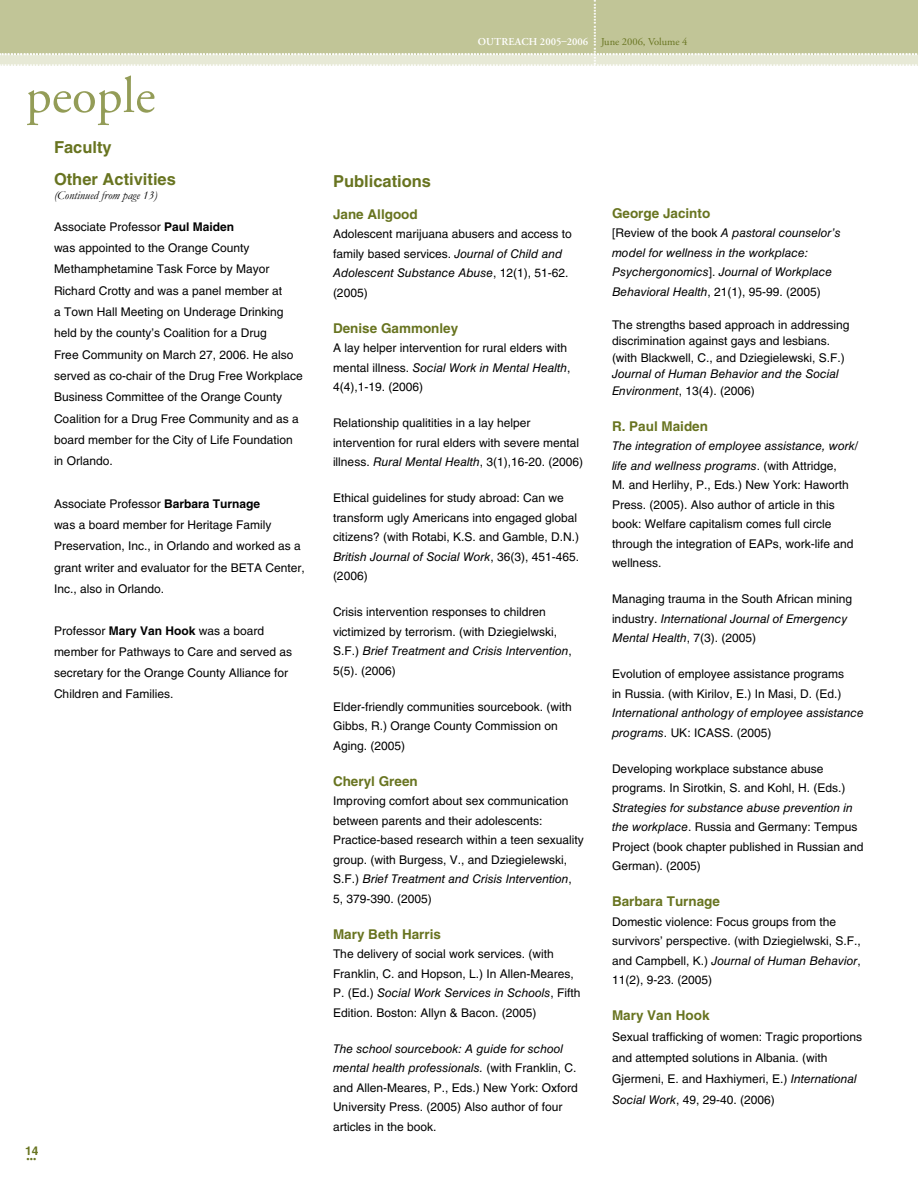
<style>
.page{position:relative;width:918px;height:1188px;background:#fff}
.page>*{position:absolute;margin:0;border:0;box-sizing:border-box;transform-origin:0 0}
.t1{font:51px "Adobe Garamond Pro";color:#939c57}
.t2{font:18px "Adobe Garamond Pro";color:#fff}
.t3{font:600 18px "Adobe Garamond Pro";color:#687420}
.t4{font:700 16.5px "Helvetica LT Std";color:#687420}
.t5{font:700 13.5px "Helvetica LT Std";color:#687420}
.t6{font:12px/19.5px "Helvetica LT Std";color:#000}
.t7{font:italic 12px/19.5px "Helvetica LT Std";color:#000}
.t8{font:italic 12px "Garamond";color:#000}
.body_for_newsletter{font:700 12px "Helvetica LT Std";color:#687420}
.t9{font:600 10.5px "Adobe Garamond Pro";color:#fff}
.s1{font-weight:400;color:#687420}
.s2{font-weight:700}
.s3{font-style:italic}
.s4{font-style:normal}
</style>
<div class="page">
<div style="left:0;top:2px;width:918px;height:64px;background:#e7e9d6"></div>
<div style="left:0;top:0;width:918px;height:55px;background:#c1c597"></div>
<hr style="left:917px;top:0;width:1px;height:1188px;background:#e7e9d6">
<p class="t9" style="left:478px;top:36px;width:211px">OUTREACH 2005–2006 <span class="s1">June 2006, Volume 4</span></p>
<h2 class="t2" style="left:13px;top:39px;width:891px">.. .. .. .. .. .. .. .. .. .. .. .. .. .. .. .. .. .. .. .. .. .. .. .. .. .. .. .. .. .. .. .. .. .. .. ..</h2>
<h2 class="t2" style="left:13px;top:50px;width:891px">.. .. .. .. .. .. .. .. .. .. .. .. .. .. .. .. .. .. .. .. .. .. .. .. .. .. .. .. .. .. .. .. .. .. .. ..</h2>
<p class="t2" style="left:0;top:39px;width:919px">...................................................................................................................................................................................................................................................................................................</p>
<p class="t2" style="left:0;top:50px;width:919px">...................................................................................................................................................................................................................................................................................................</p>
<p class="t1" style="left:26px;top:65px;width:131px">people</p>
<p class="t4" style="left:54px;top:137px;width:59px">Faculty</p>
<p class="t4" style="left:54px;top:169px;width:123px">Other Activities</p>
<p class="t8" style="left:54px;top:187px;width:105px">(Continued from page 13)</p>
<p class="t6" style="left:54px;top:216px;width:250px;line-height:21.3px">Associate Professor <span class="s2">Paul Maiden<br></span>was appointed to the Orange County Methamphetamine Task Force by Mayor Richard Crotty and was a panel member at<br>a Town Hall Meeting on Underage Drinking held by the county’s Coalition for a Drug<br>Free Community on March 27, 2006. He also served as co-chair of the Drug Free Workplace Business Committee of the Orange County Coalition for a Drug Free Community and as a board member for the City of Life Foundation in Orlando.</p>
<p class="t6" style="left:54px;top:493px;width:252px;line-height:21.3px">Associate Professor <span class="s2">Barbara Turnage<br></span>was a board member for Heritage Family Preservation, Inc., in Orlando and worked as a grant writer and evaluator for the BETA Center, Inc., also in Orlando.</p>
<p class="t6" style="left:54px;top:620px;width:240px;line-height:21px">Professor <span class="s2">Mary Van Hook</span> was a board member for Pathways to Care and served as secretary for the Orange County Alliance for Children and Families.</p>
<p class="body_for_newsletter" style="left:25px;top:1144px;width:15px">14</p>
<p class="t3" style="left:26px;top:1144px;width:13px">...</p>
<p class="t4" style="left:333px;top:171px;width:100px">Publications</p>
<p class="t5" style="left:333px;top:206px;width:86px">Jane Allgood</p>
<p class="t6" style="left:333px;top:224px;width:240px">Adolescent marijuana abusers and access to family based services. <span class="s3">Journal of Child and Adolescent Substance Abuse</span>, 12(1), 51-62. (2005)</p>
<p class="t5" style="left:333px;top:320px;width:127px">Denise Gammonley</p>
<p class="t6" style="left:333px;top:338px;width:239px">A lay helper intervention for rural elders with mental illness. <span class="s3">Social Work in Mental Health</span>,<br>4(4),1-19. (2006)</p>
<p class="t6" style="left:333px;top:413px;width:252px">Relationship qualitities in a lay helper intervention for rural elders with severe mental illness. <span class="s3">Rural Mental Health</span>, 3(1),16-20. (2006)</p>
<p class="t6" style="left:333px;top:488px;width:248px">Ethical guidelines for study abroad: Can we transform ugly Americans into engaged global citizens? (with Rotabi, K.S. and Gamble, D.N.)<br><span class="s3">British Journal of Social Work</span>, 36(3), 451-465.</p>
<p class="t6" style="left:333px;top:566px;width:36px">(2006)</p>
<p class="t6" style="left:333px;top:602px;width:240px">Crisis intervention responses to children victimized by terrorism. (with Dziegielwski, S.F.) <span class="s3">Brief Treatment and Crisis Intervention</span>, 5(5). (2006)</p>
<p class="t6" style="left:333px;top:697px;width:240px">Elder-friendly communities sourcebook. (with<br>Gibbs, R.) Orange County Commission on<br>Aging. (2005)</p>
<p class="t5" style="left:333px;top:773px;width:86px">Cheryl Green</p>
<p class="t6" style="left:333px;top:791px;width:252px">Improving comfort about sex communication between parents and their adolescents:<br>Practice-based research within a teen sexuality group. (with Burgess, V., and Dziegielewski, S.F.) <span class="s3">Brief Treatment and Crisis Intervention</span>,</p>
<p class="t6" style="left:333px;top:889px;width:100px">5, 379-390. (2005)</p>
<p class="t5" style="left:333px;top:926px;width:110px">Mary Beth Harris</p>
<p class="t6" style="left:333px;top:944px;width:249px">The delivery of social work services. (with Franklin, C. and Hopson, L.) In Allen-Meares, P. (Ed.) <span class="s3">Social Work Services in Schools</span>, Fifth Edition. Boston: Allyn &amp; Bacon. (2005)</p>
<p class="t6" style="left:333px;top:1039px;width:246px"><span class="s3">The school sourcebook: A guide for school mental health professionals.</span> (with Franklin, C. and Allen-Meares, P., Eds.) New York: Oxford University Press. (2005) Also author of four articles in the book.</p>
<p class="t5" style="left:612px;top:205px;width:100px">George Jacinto</p>
<p class="t7" style="left:612px;top:223px;width:230px"><span class="s4">[Review of the book</span> A pastoral counselor’s model for wellness in the workplace:<br>Psychergonomics<span class="s4">].</span> Journal of Workplace Behavioral Health<span class="s4">, 21(1), 95-99. (2005)</span></p>
<p class="t6" style="left:612px;top:316px;width:239px;line-height:16.5px">The strengths based approach in addressing discrimination against gays and lesbians. (with Blackwell, C., and Dziegielewski, S.F.)<br><span class="s3">Journal of Human Behavior and the Social Environment</span>, 13(4). (2006)</p>
<p class="t5" style="left:612px;top:418px;width:98px">R. Paul Maiden</p>
<p class="t6" style="left:612px;top:436px;width:248px"><span class="s3">The integration of employee assistance, work/ life and wellness programs</span>. (with Attridge,<br>M. and Herlihy, P., Eds.) New York: Haworth Press. (2005). Also author of article in this book: Welfare capitalism comes full circle through the integration of EAPs, work-life and wellness.</p>
<p class="t6" style="left:612px;top:589px;width:242px">Managing trauma in the South African mining industry. <span class="s3">International Journal of Emergency<br>Mental Health</span>, 7(3). (2005)</p>
<p class="t6" style="left:612px;top:664px;width:253px">Evolution of employee assistance programs<br>in Russia. (with Kirilov, E.) In Masi, D. (Ed.)<br><span class="s3">International anthology of employee assistance programs</span>. UK: ICASS. (2005)</p>
<p class="t6" style="left:612px;top:759px;width:253px">Developing workplace substance abuse programs. In Sirotkin, S. and Kohl, H. (Eds.)<br><span class="s3">Strategies for substance abuse prevention in the workplace</span>. Russia and Germany: Tempus Project (book chapter published in Russian and German). (2005)</p>
<p class="t5" style="left:612px;top:893px;width:110px">Barbara Turnage</p>
<p class="t6" style="left:612px;top:912px;width:250px">Domestic violence: Focus groups from the survivors’ perspective. (with Dziegielwski, S.F., and Campbell, K.) <span class="s3">Journal of Human Behavior</span>, 11(2), 9-23. (2005)</p>
<p class="t5" style="left:612px;top:1007px;width:99px">Mary Van Hook</p>
<p class="t6" style="left:612px;top:1027px;width:252px;line-height:21px">Sexual trafficking of women: Tragic proportions and attempted solutions in Albania. (with Gjermeni, E. and Haxhiymeri, E.) <span class="s3">International Social Work</span>, 49, 29-40. (2006)</p>
</div>
